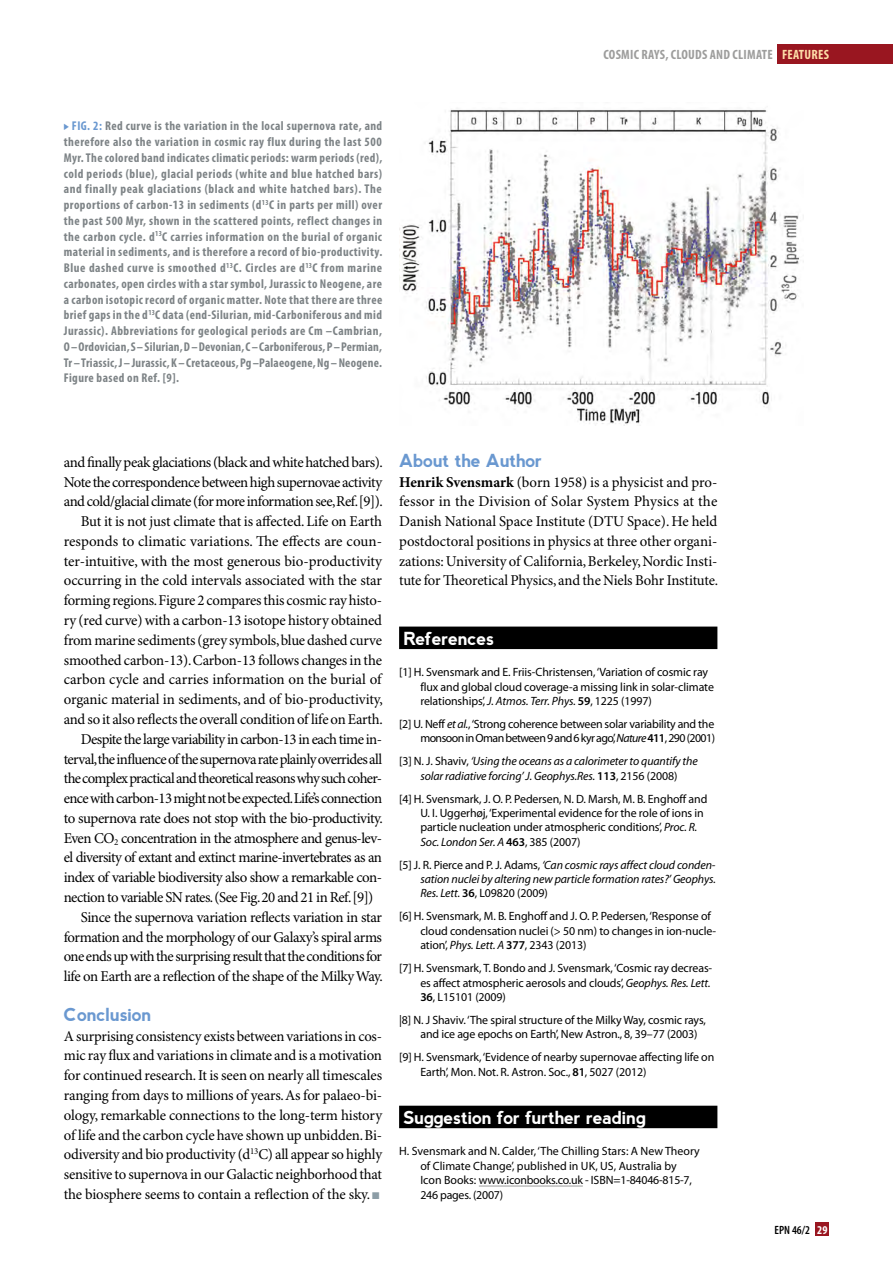
<style>
.page{position:relative;width:893px;height:1263px;background:#fff}
.page>*{position:absolute;margin:0;border:0;box-sizing:border-box;transform-origin:0 0}
.t1{font:700 18px "nevis";letter-spacing:-.015em;color:#fff}
.t2{font:700 18px "nevis";letter-spacing:-.015em;color:#6a98d0}
.t3{font:15px/19.8px "Minion Pro";letter-spacing:-.03em;color:#000;text-align:justify}
.t4{font:15px "Minion Pro";letter-spacing:-.01em;color:#000}
.t5{font:15px "Minion Pro";letter-spacing:-.005em;color:#000}
.t6{font:15px "Minion Pro";color:#000}
.t7{font:700 condensed 13.5px "Myriad Pro";color:#9d9d9c}
.t8{font:700 condensed 13.5px "Myriad Pro";letter-spacing:.02em;color:#fedea9}
.t9{font:700 condensed 12.75px/15.8px "Myriad Pro";letter-spacing:.02em;color:#7d8386;text-align:justify}
.t10{font:12px/14.4px "Myriad Pro";letter-spacing:-.01em;color:#000}
.t11{font:italic 12px/14.4px "Myriad Pro";letter-spacing:-.005em;color:#000;text-align:center}
.t12{font:600 condensed 12px "Myriad Pro";color:#000}
.s1{font-family:"Mathematical Pi Six";font-weight:400;font-stretch:normal;font-size:8.7px;color:#6a98d0}
.s2{color:#6a98d0}
.s3{color:#8c9da6}
.s4{font-weight:700}
.s5{font-style:italic}
.s6{font-weight:600}
.s7{font-style:normal}
.s8{font-weight:600;font-style:normal}
.s9{font-weight:700;color:#fff}
</style>
<div class="page">
<div style="left:816px;top:1222px;width:13px;height:14px;background:#991620"></div>
<div style="left:777px;top:45px;width:116px;height:19px;background:#991620"></div>
<img style="left:399px;top:109px;width:400px;height:315px">
<div style="left:399px;top:626px;width:318px;height:23px;background:#000"></div>
<div style="left:399px;top:1106px;width:318px;height:22px;background:#000"></div>
<hr style="left:479px;top:1186px;width:104px;height:1px;background:#9d9d9c">
<p class="t9" style="left:64px;top:118px;width:320px"><span class="s1">c</span> <span class="s2">FIG. 2:</span> Red curve is the variation in the local supernova rate, and therefore also the variation in cosmic ray flux during the last 500<br>Myr. The colored band indicates climatic periods: warm periods (red), cold periods (blue), glacial periods (white and blue hatched bars) and finally peak glaciations (black and white hatched bars). The proportions of carbon-13 in sediments (d<sup>13</sup>C in parts per mill) over the past 500 Myr, shown in the scattered points, reflect changes in the carbon cycle. d<sup>13</sup>C carries information on the burial of organic material in sediments, and is therefore a record of bio-productivity.<br>Blue dashed curve is smoothed d<sup>13</sup>C. Circles are d<sup>13</sup>C from marine carbonates, open circles with a star symbol, Jurassic to Neogene, are a carbon isotopic record of organic matter. Note that there are three brief gaps in the d<sup>13</sup>C data (end-Silurian, mid-Carboniferous and mid Jurassic). Abbreviations for geological periods are Cm –Cambrian, O – Ordovician, S – Silurian, D – Devonian, C – Carboniferous, P – Permian, Tr – Triassic, J – Jurassic, K – Cretaceous, Pg –Palaeogene, Ng – Neogene.<br>Figure based on Ref. [9].</p>
<p class="t7" style="left:603px;top:47px;width:13px">Cosmic</p>
<p class="t7" style="left:641px;top:47px;width:7px">rays</p>
<p class="t7" style="left:665px;top:47px;width:13px">,clouds</p>
<p class="t7" style="left:710px;top:47px;width:30px">and climate</p>
<p class="t8" style="left:782px;top:47px;width:49px">FEATURES</p>
<p class="t3" style="left:64px;top:453px;width:321px">and finally peak glaciations (black and white hatched bars).</p>
<p class="t3" style="left:64px;top:472px;width:320px">Note the correspondence between high supernovae activity</p>
<p class="t3" style="left:64px;top:492px;width:321px">and cold/glacial climate (for more information see,Ref.[9]).</p>
<p class="t3" style="left:81px;top:512px;width:303px">But it is not just climate that is affected. Life on Earth</p>
<p class="t6" style="left:64px;top:532px;width:320px">responds to climatic variations. The effects are coun-</p>
<p class="t5" style="left:64px;top:552px;width:320px">ter-intuitive, with the most generous bio-productivity</p>
<p class="t4" style="left:64px;top:572px;width:320px">occurring in the cold intervals associated with the star</p>
<p class="t3" style="left:64px;top:591px;width:320px">forming regions. Figure 2 compares this cosmic ray histo-</p>
<p class="t4" style="left:64px;top:611px;width:320px">ry (red curve) with a carbon-13 isotope history obtained</p>
<p class="t3" style="left:64px;top:631px;width:320px">from marine sediments (grey symbols, blue dashed curve</p>
<p class="t3" style="left:64px;top:650px;width:320px">smoothed carbon-13). Carbon-13 follows changes in the</p>
<p class="t5" style="left:64px;top:671px;width:319px">carbon cycle and carries information on the burial of</p>
<p class="t4" style="left:64px;top:690px;width:321px">organic material in sediments, and of bio-productivity,</p>
<p class="t3" style="left:64px;top:710px;width:321px">and so it also reflects the overall condition of life on Earth.</p>
<p class="t3" style="left:81px;top:730px;width:303px">Despite the large variability in carbon-13 in each time in-</p>
<p class="t3" style="left:64px;top:749px;width:320px">terval,the influence of the supernova rate plainly overrides all</p>
<p class="t3" style="left:64px;top:769px;width:320px">the complex practical and theoretical reasons why such coher-</p>
<p class="t3" style="left:64px;top:789px;width:320px">ence with carbon-13 might not be expected.Life’s connection</p>
<p class="t3" style="left:64px;top:809px;width:321px">to supernova rate does not stop with the bio-productivity.</p>
<p class="t3" style="left:64px;top:829px;width:320px">Even CO<sub>2</sub> concentration in the atmosphere and genus-lev-</p>
<p class="t3" style="left:64px;top:848px;width:320px">el diversity of extant and extinct marine-invertebrates as an</p>
<p class="t3" style="left:64px;top:868px;width:320px">index of variable biodiversity also show a remarkable con-</p>
<p class="t3" style="left:64px;top:888px;width:311px">nection to variable SN rates. (See Fig. 20 and 21 in Ref. [9])</p>
<p class="t3" style="left:81px;top:908px;width:303px">Since the supernova variation reflects variation in star</p>
<p class="t3" style="left:64px;top:927px;width:320px">formation and the morphology of our Galaxy’s spiral arms</p>
<p class="t3" style="left:64px;top:947px;width:320px">one ends up with the surprising result that the conditions for</p>
<p class="t3" style="left:64px;top:967px;width:321px">life on Earth are a reflection of the shape of the Milky Way.</p>
<p class="t2" style="left:64px;top:1004px;width:89px">Conclusion</p>
<p class="t3" style="left:64px;top:1026px;width:320px">A surprising consistency exists between variations in cos&shy;mic ray flux and variations in climate and is a motivation for continued research. It is seen on nearly all timescales ranging from days to millions of years. As for palaeo-bi&shy;ology, remarkable connections to the long-term history of life and the carbon cycle have shown up unbidden. Bi&shy;odiversity and bio productivity (d<sup>13</sup>C) all appear so highly sensitive to supernova in our Galactic neighborhood that the biosphere seems to contain a reflection of the sky. <span class="s3">■</span></p>
<p class="t2" style="left:399px;top:450px;width:145px">About the Author</p>
<p class="t3" style="left:399px;top:472px;width:321px"><span class="s4">Henrik Svensmark</span> (born 1958) is a physicist and pro&shy;fessor in the Division of Solar System Physics at the Danish National Space Institute (DTU Space). He held postdoctoral positions in physics at three other organi&shy;zations: University of California, Berkeley, Nordic Insti&shy;tute for Theoretical Physics, and the Niels Bohr Institute.</p>
<p class="t1" style="left:403px;top:628px;width:92px">References</p>
<p class="t10" style="left:420px;top:665px;width:295px;text-indent:-21px">[1] H. Svensmark and E. Friis-Christensen, ‘Variation of cosmic ray flux and global cloud coverage-a missing link in solar-climate relationships’, <span class="s5">J. Atmos. Terr. Phys.</span> <span class="s6">59</span>, 1225 (1997)</p>
<p class="t10" style="left:399px;top:717px;width:317px;text-align:right">[2] U. Neff <span class="s5">et al.</span>, ‘Strong coherence between solar variability and the monsoon in Oman between 9 and 6 kyr ago’, <span class="s5">Nature</span> <span class="s6">411</span>, 290 (2001)</p>
<p class="t11" style="left:399px;top:754px;width:300px"><span class="s7">[3] N. J. Shaviv,</span> ‘Using the oceans as a calorimeter to quantify the solar radiative forcing’ J. Geophys.Res. <span class="s8">113</span><span class="s7">, 2156 (2008)</span></p>
<p class="t10" style="left:420px;top:791px;width:289px;text-indent:-21px">[4] H. Svensmark, J. O. P. Pedersen, N. D. Marsh, M. B. Enghoff and U. I. Uggerhøj, ‘Experimental evidence for the role of ions in particle nucleation under atmospheric conditions’, <span class="s5">Proc. R.<br>Soc. London Ser. A</span> <span class="s6">463</span>, 385 (2007)</p>
<p class="t11" style="left:420px;top:858px;width:297px;text-align:justify;text-indent:-21px"><span class="s7">[5] J. R. Pierce and P. J. Adams,</span> ‘Can cosmic rays affect cloud conden&shy;sation nuclei by altering new particle formation rates?’ Geophys.<br>Res. Lett. <span class="s8">36</span><span class="s7">, L09820 (2009)</span></p>
<p class="t10" style="left:420px;top:909px;width:297px;text-indent:-21px">[6] H. Svensmark, M. B. Enghoff and J. O. P. Pedersen, ‘Response of cloud condensation nuclei (&gt; 50 nm) to changes in ion-nucle&shy;ation’, <span class="s5">Phys. Lett. A</span> <span class="s6">377</span>, 2343 (2013)</p>
<p class="t10" style="left:420px;top:961px;width:293px;text-indent:-21px">[7] H. Svensmark, T. Bondo and J. Svensmark, ‘Cosmic ray decreas&shy;es affect atmospheric aerosols and clouds’, <span class="s5">Geophys. Res. Lett.<br></span><span class="s6">36</span>, L15101 (2009)</p>
<p class="t10" style="left:420px;top:1013px;width:287px;text-indent:-21px">|8] N. J Shaviv. ‘The spiral structure of the Milky Way, cosmic rays, and ice age epochs on Earth’, New Astron., 8, 39–77 (2003)</p>
<p class="t10" style="left:420px;top:1050px;width:295px;text-indent:-21px">[9] H. Svensmark, ‘Evidence of nearby supernovae affecting life on<br>Earth’, Mon. Not. R. Astron. Soc., <span class="s6">81</span>, 5027 (2012)</p>
<p class="t1" style="left:403px;top:1107px;width:244px">Suggestion for further reading</p>
<p class="t10" style="left:420px;top:1144px;width:281px;text-indent:-21px">H. Svensmark and N. Calder, ‘The Chilling Stars: A New Theory of Climate Change’, published in UK, US, Australia by Icon Books: www.iconbooks.co.uk - ISBN=1-84046-815-7, 246 pages. (2007)</p>
<p class="t12" style="left:774px;top:1223px;width:54px">EPN 46/2 <span class="s9">29</span></p>
</div>
